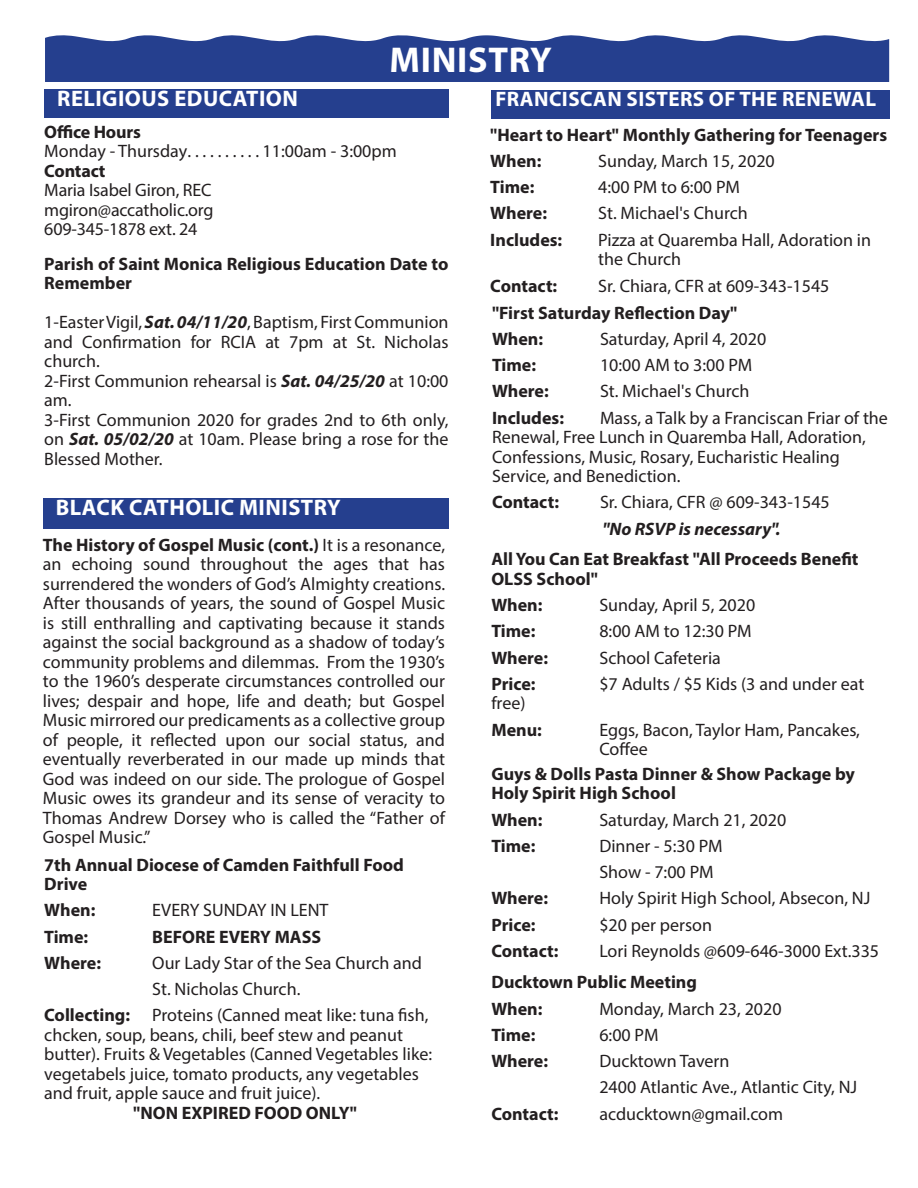
<style>
.page{position:relative;width:918px;height:1188px;background:#fff}
.page>*{position:absolute;margin:0;border:0;box-sizing:border-box;transform-origin:0 0}
.Body_Regular_1{font:700 36px "Myriad Pro";letter-spacing:.02em;color:#fff}
.Body_Regular_1-2{font:700 22.5px "Myriad Pro";letter-spacing:.02em;color:#fff}
.Body_Regular_1-3{font:700 21px "Myriad Pro";letter-spacing:.02em;color:#fff}
.Body_Copy{font:18px/19.5px "Myriad Pro";color:#231f20}
.Body_Copy-2{font:700 18px/19.5px "Myriad Pro";color:#231f20}
.Body_Regular_1-4{font:18px/19.5px "Myriad Pro";color:#231f20;text-align:justify}
.Body_Regular_1-5{font:700 18px/19.5px "Myriad Pro";color:#231f20}
.Body_Copy-3{font:italic 700 18px "Myriad Pro";color:#231f20}
.s1{font-weight:700;font-style:italic}
.s2{font-weight:700}
</style>
<div class="page">
<svg style="left:45px;top:35px;width:844px;height:47px;background:#334c95"></svg>
<div style="left:491px;top:90px;width:399px;height:28px;background:#253f8e"></div>
<div style="left:44px;top:89px;width:405px;height:28px;background:#253f8e"></div>
<div style="left:43px;top:499px;width:406px;height:30px;background:#253f8e"></div>
<p class="Body_Regular_1" style="left:390px;top:37px;width:164px">MINISTRY</p>
<p class="Body_Regular_1-3" style="left:495px;top:85px;width:382px">FRANCISCAN SISTERS OF THE RENEWAL</p>
<p class="Body_Copy-2" style="left:490px;top:124px;width:398px">"Heart to Heart" Monthly Gathering for Teenagers</p>
<p class="Body_Copy-2" style="left:490px;top:150px;width:53px">When:</p>
<p class="Body_Copy" style="left:598px;top:151px;width:178px">Sunday, March 15, 2020</p>
<p class="Body_Copy-2" style="left:490px;top:177px;width:46px">Time:</p>
<p class="Body_Copy" style="left:598px;top:177px;width:143px">4:00 PM to 6:00 PM</p>
<p class="Body_Copy-2" style="left:490px;top:203px;width:58px">Where:</p>
<p class="Body_Copy" style="left:598px;top:203px;width:151px">St. Michael's Church</p>
<p class="Body_Copy-2" style="left:490px;top:229px;width:74px">Includes:</p>
<p class="Body_Copy" style="left:598px;top:229px;width:274px">Pizza at Quaremba Hall, Adoration in</p>
<p class="Body_Copy" style="left:598px;top:249px;width:84px">the Church</p>
<p class="Body_Copy-2" style="left:490px;top:275px;width:68px">Contact:</p>
<p class="Body_Copy" style="left:598px;top:276px;width:233px">Sr. Chiara, CFR at 609-343-1545</p>
<p class="Body_Regular_1-2" style="left:57px;top:84px;width:242px">RELIGIOUS EDUCATION</p>
<p class="Body_Copy-2" style="left:44px;top:121px;width:98px">Office Hours</p>
<p class="Body_Copy" style="left:44px;top:141px;width:148px">Monday - Thursday..........</p>
<p class="Body_Copy" style="left:263px;top:141px;width:136px">11:00am - 3:00pm</p>
<p class="Body_Copy-2" style="left:44px;top:160px;width:63px">Contact</p>
<p class="Body_Copy" style="left:44px;top:180px;width:169px">Maria Isabel Giron, REC</p>
<p class="Body_Copy" style="left:44px;top:200px;width:171px">mgiron@accatholic.org</p>
<p class="Body_Copy" style="left:44px;top:219px;width:155px">609-345-1878 ext. 24</p>
<p class="Body_Regular_1-5" style="left:44px;top:253px;width:406px">Parish of Saint Monica Religious Education Date to<br>Remember</p>
<p class="Body_Regular_1-4" style="left:44px;top:312px;width:406px">1-Easter Vigil, <span class="s1">Sat. 04/11/20</span>, Baptism, First Communion and Confirmation for RCIA at 7pm at St. Nicholas church.</p>
<p class="Body_Regular_1-4" style="left:44px;top:371px;width:406px">2-First Communion rehearsal is <span class="s1">Sat. 04/25/20</span> at 10:00 am.</p>
<p class="Body_Regular_1-4" style="left:44px;top:410px;width:406px">3-First Communion 2020 for grades 2nd to 6th only, on <span class="s1">Sat. 05/02/20</span> at 10am. Please bring a rose for the Blessed Mother.</p>
<p class="Body_Copy-2" style="left:492px;top:302px;width:247px">"First Saturday Reflection Day"</p>
<p class="Body_Copy-2" style="left:492px;top:329px;width:53px">When:</p>
<p class="Body_Copy" style="left:600px;top:329px;width:168px">Saturday, April 4, 2020</p>
<p class="Body_Copy-2" style="left:492px;top:355px;width:46px">Time:</p>
<p class="Body_Copy" style="left:600px;top:355px;width:154px">10:00 AM to 3:00 PM</p>
<p class="Body_Copy-2" style="left:492px;top:381px;width:58px">Where:</p>
<p class="Body_Copy" style="left:600px;top:381px;width:151px">St. Michael's Church</p>
<p class="Body_Copy-2" style="left:492px;top:407px;width:74px">Includes:</p>
<p class="Body_Copy" style="left:492px;top:408px;width:397px;text-indent:108px">Mass, a Talk by a Franciscan Friar of the Renewal, Free Lunch in Quaremba Hall, Adoration, Confessions, Music, Rosary, Eucharistic Healing Service, and Benediction.</p>
<p class="Body_Copy-2" style="left:492px;top:492px;width:68px">Contact:</p>
<p class="Body_Copy" style="left:600px;top:492px;width:231px">Sr. Chiara, CFR @ 609-343-1545</p>
<p class="Body_Copy-3" style="left:602px;top:517px;width:180px">"No RSVP is necessary".</p>
<p class="Body_Regular_1-2" style="left:56px;top:493px;width:286px">BLACK CATHOLIC MINISTRY</p>
<p class="Body_Copy" style="left:43px;top:535px;width:404px;text-align:justify"><span class="s2">The History of Gospel Music (cont.)</span> It is a resonance, an echoing sound throughout the ages that has surrendered the wonders of God’s Almighty creations.<br>After thousands of years, the sound of Gospel Music is still enthralling and captivating because it stands against the social background as a shadow of today’s community problems and dilemmas. From the 1930’s to the 1960’s desperate circumstances controlled our lives; despair and hope, life and death; but Gospel Music mirrored our predicaments as a collective group of people, it reflected upon our social status, and eventually reverberated in our made up minds that God was indeed on our side. The prologue of Gospel Music owes its grandeur and its sense of veracity to Thomas Andrew Dorsey who is called the “Father of Gospel Music.”</p>
<p class="Body_Copy-2" style="left:491px;top:549px;width:369px">All You Can Eat Breakfast "All Proceeds Benefit<br>OLSS School"</p>
<p class="Body_Copy-2" style="left:491px;top:595px;width:53px">When:</p>
<p class="Body_Copy" style="left:599px;top:595px;width:157px">Sunday, April 5, 2020</p>
<p class="Body_Copy-2" style="left:491px;top:621px;width:46px">Time:</p>
<p class="Body_Copy" style="left:599px;top:621px;width:154px">8:00 AM to 12:30 PM</p>
<p class="Body_Copy-2" style="left:491px;top:647px;width:58px">Where:</p>
<p class="Body_Copy" style="left:599px;top:647px;width:123px">School Cafeteria</p>
<p class="Body_Copy-2" style="left:491px;top:673px;width:46px">Price:</p>
<p class="Body_Copy" style="left:599px;top:674px;width:266px">$7 Adults / $5 Kids (3 and under eat</p>
<p class="Body_Copy" style="left:491px;top:693px;width:36px">free)</p>
<p class="Body_Copy-2" style="left:491px;top:719px;width:52px">Menu:</p>
<p class="Body_Copy" style="left:599px;top:719px;width:262px">Eggs, Bacon, Taylor Ham, Pancakes,</p>
<p class="Body_Copy" style="left:599px;top:739px;width:50px">Coffee</p>
<p class="Body_Copy-2" style="left:491px;top:763px;width:365px">Guys &amp; Dolls Pasta Dinner &amp; Show Package by<br>Holy Spirit High School</p>
<p class="Body_Copy-2" style="left:491px;top:809px;width:53px">When:</p>
<p class="Body_Copy" style="left:599px;top:810px;width:188px">Saturday, March 21, 2020</p>
<p class="Body_Copy-2" style="left:491px;top:835px;width:46px">Time:</p>
<p class="Body_Copy" style="left:599px;top:836px;width:125px">Dinner - 5:30 PM</p>
<p class="Body_Copy" style="left:599px;top:862px;width:116px">Show - 7:00 PM</p>
<p class="Body_Copy-2" style="left:491px;top:888px;width:58px">Where:</p>
<p class="Body_Copy" style="left:599px;top:888px;width:273px">Holy Spirit High School, Absecon, NJ</p>
<p class="Body_Copy-2" style="left:491px;top:914px;width:46px">Price:</p>
<p class="Body_Copy" style="left:599px;top:915px;width:114px">$20 per person</p>
<p class="Body_Copy-2" style="left:491px;top:940px;width:68px">Contact:</p>
<p class="Body_Copy" style="left:599px;top:941px;width:281px">Lori Reynolds @609-646-3000 Ext.335</p>
<p class="Body_Copy-2" style="left:44px;top:854px;width:361px">7th Annual Diocese of Camden Faithfull Food<br>Drive</p>
<p class="Body_Copy-2" style="left:44px;top:900px;width:53px">When:</p>
<p class="Body_Copy" style="left:152px;top:900px;width:178px">EVERY SUNDAY IN LENT</p>
<p class="Body_Copy-2" style="left:44px;top:926px;width:46px">Time:</p>
<p class="Body_Copy-2" style="left:152px;top:926px;width:170px">BEFORE EVERY MASS</p>
<p class="Body_Copy-2" style="left:44px;top:952px;width:58px">Where:</p>
<p class="Body_Copy" style="left:152px;top:953px;width:271px">Our Lady Star of the Sea Church and</p>
<p class="Body_Copy" style="left:152px;top:979px;width:150px">St. Nicholas Church.</p>
<p class="Body_Copy" style="left:44px;top:1005px;width:389px"><span class="s2">Collecting:</span> Proteins (Canned meat like: tuna fish, chcken, soup, beans, chili, beef stew and peanut butter). Fruits &amp; Vegetables (Canned Vegetables like: vegetabels juice, tomato products, any vegetables and fruit, apple sauce and fruit juice).</p>
<p class="Body_Copy-2" style="left:133px;top:1102px;width:225px">"NON EXPIRED FOOD ONLY"</p>
<p class="Body_Copy-2" style="left:491px;top:972px;width:207px">Ducktown Public Meeting</p>
<p class="Body_Copy-2" style="left:491px;top:998px;width:53px">When:</p>
<p class="Body_Copy" style="left:599px;top:999px;width:184px">Monday, March 23, 2020</p>
<p class="Body_Copy-2" style="left:491px;top:1024px;width:46px">Time:</p>
<p class="Body_Copy" style="left:599px;top:1025px;width:61px">6:00 PM</p>
<p class="Body_Copy-2" style="left:491px;top:1051px;width:58px">Where:</p>
<p class="Body_Copy" style="left:599px;top:1051px;width:132px">Ducktown Tavern</p>
<p class="Body_Copy" style="left:599px;top:1077px;width:259px">2400 Atlantic Ave., Atlantic City, NJ</p>
<p class="Body_Copy-2" style="left:491px;top:1103px;width:68px">Contact:</p>
<p class="Body_Copy" style="left:599px;top:1104px;width:185px">acducktown@gmail.com</p>
</div>
